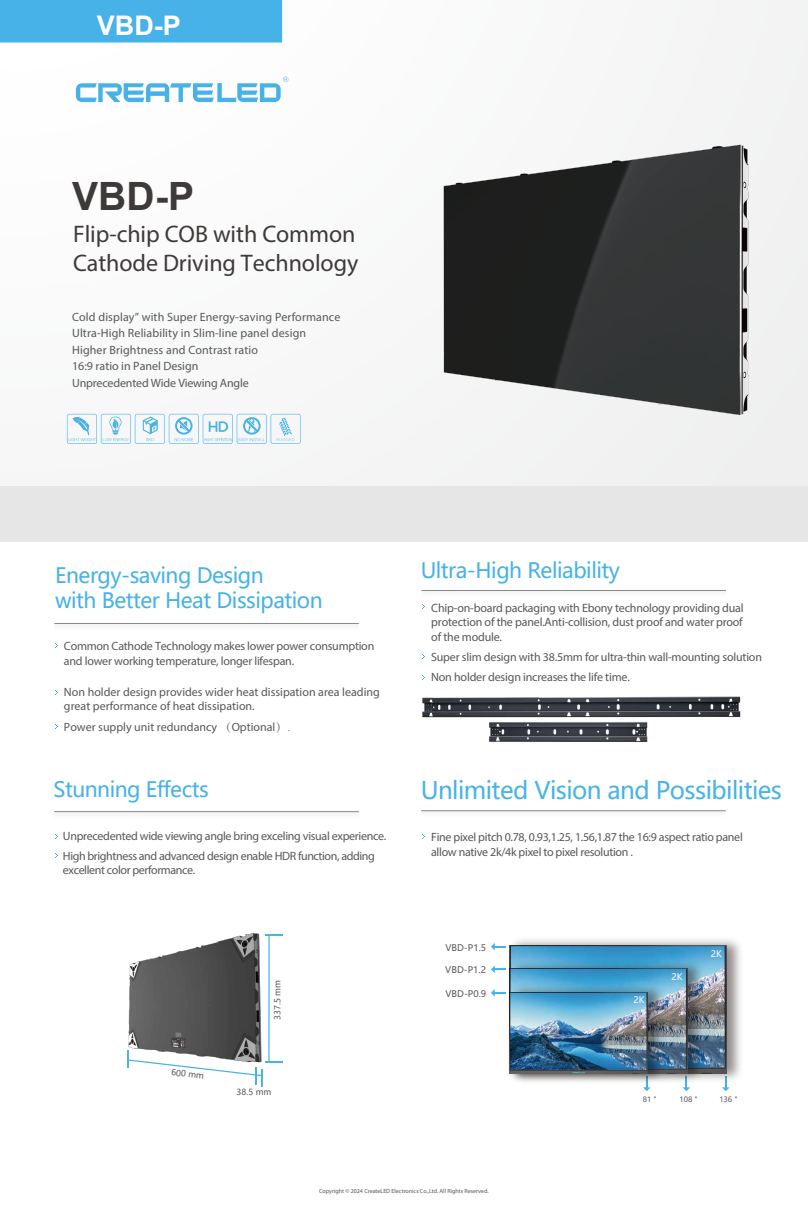
<style>
.page{position:relative;width:808px;height:1212px;background:#fff}
.page>*{position:absolute;margin:0;border:0;box-sizing:border-box;transform-origin:0 0}
.t1{font:700 39px "Arial";color:#3e3a39}
.t2{font:700 27px "Arial";color:#fff}
.t3{font:24px/28.8px "Myriad Pro";letter-spacing:-.005em;color:#3e3a39}
.t4{font:24px "Microsoft Ya Hei";letter-spacing:-.025em;color:#47b3e7}
.t5{font:21px/25.2px "Microsoft Ya Hei";letter-spacing:-.025em;color:#46b2e7}
.t6{font:12.15px/14.5px "Myriad Pro";letter-spacing:-.015em;color:#595757;text-align:justify}
.t7{font:12px/14.4px "Myriad Pro";letter-spacing:-.015em;color:#595757}
.t8{font:12px/16.5px "Myriad Pro";letter-spacing:.01em;color:#595757}
.t9{font:9px "Microsoft Ya Hei";color:#595757}
.t10{font:9px "Microsoft Ya Hei";color:#fff}
.t11{font:8.4px "Microsoft Ya Hei";color:#595757}
.t12{font:7.35px "Microsoft Ya Hei";color:#585757}
.t13{font:6px "Myriad Pro";color:#595757}
.s1{font-family:"Adobe Song Std";font-weight:300}
</style>
<div class="page">
<div style="left:0;top:0;width:808px;height:541px;background:#f8f8f8"></div>
<div style="left:0;top:486px;width:808px;height:55px;background:#e6e6e6"></div>
<svg style="left:76px;top:77px;width:213px;height:25px"></svg>
<svg style="left:67px;top:414px;width:234px;height:30px"></svg>
<div style="left:0;top:0;width:282px;height:43px;background:#46b2e7"></div>
<div style="left:54px;top:623px;width:305px;height:10px;background:#fafafa"></div>
<hr style="left:54px;top:623px;width:305px;height:1px;background:#898989">
<div style="left:421px;top:590px;width:305px;height:10px;background:#fafafa"></div>
<hr style="left:421px;top:590px;width:305px;height:1px;background:#898989">
<svg style="left:54px;top:812px;width:305px;height:1px"></svg>
<hr style="left:54px;top:811px;width:305px;height:1px;background:#898989">
<svg style="left:421px;top:811px;width:305px;height:1px"></svg>
<hr style="left:421px;top:810px;width:305px;height:1px;background:#898989">
<img style="left:443px;top:144px;width:306px;height:272px">
<img style="left:128px;top:933px;width:155px;height:117px">
<svg style="left:266px;top:934px;width:17px;height:1px"></svg>
<hr style="left:268px;top:935px;width:2px;height:126px;background:#47b3e7">
<svg style="left:127px;top:1050px;width:156px;height:37px"></svg>
<svg style="left:491px;top:965px;width:14px;height:8px"></svg>
<svg style="left:491px;top:989px;width:14px;height:7px"></svg>
<svg style="left:491px;top:943px;width:14px;height:7px"></svg>
<svg style="left:722px;top:1086px;width:8px;height:5px"></svg>
<svg style="left:682px;top:1086px;width:8px;height:5px"></svg>
<svg style="left:643px;top:1086px;width:8px;height:5px"></svg>
<img style="left:505px;top:939px;width:236px;height:147px">
<img style="left:509px;top:946px;width:217px;height:127px">
<img style="left:505px;top:956px;width:203px;height:130px">
<img style="left:509px;top:969px;width:178px;height:104px">
<img style="left:505px;top:979px;width:164px;height:107px">
<img style="left:509px;top:992px;width:139px;height:81px">
<img style="left:422px;top:696px;width:319px;height:46px">
<h2 class="t2" style="left:97px;top:6px;width:85px">VBD-P</h2>
<h1 class="t1" style="left:72px;top:169px;width:123px">VBD-P</h1>
<h3 class="t3" style="left:73px;top:220px;width:287px">Flip-chip COB with Common<br>Cathode Driving Technology</h3>
<p class="t8" style="left:72px;top:308px;width:270px">Cold display” with Super Energy-saving Performance Ultra-High Reliability in Slim-line panel design Higher Brightness and Contrast ratio<br>16:9 ratio in Panel Design<br>Unprecedented Wide Viewing Angle</p>
<h3 class="t5" style="left:55px;top:562px;width:269px">Energy-saving Design<br>with Better Heat Dissipation</h3>
<p class="t7" style="left:64px;top:639px;width:312px">Common Cathode Technology makes lower power consumption and lower working temperature, longer lifespan.</p>
<p class="t7" style="left:64px;top:684px;width:317px">Non holder design provides wider heat dissipation area leading great performance of heat dissipation.</p>
<p class="t7" style="left:64px;top:719px;width:228px">Power supply unit redundancy <span class="s1">（</span>Optional<span class="s1">）.</span></p>
<h3 class="t5" style="left:54px;top:776px;width:157px">Stunning Effects</h3>
<p class="t7" style="left:63px;top:828px;width:325px">Unprecedented wide viewing angle bring exceling visual experience.</p>
<p class="t7" style="left:63px;top:849px;width:314px">High brightness and advanced design enable HDR function, adding excellent color performance.</p>
<p class="t11" style="left:172px;top:1066px;width:34px;rotate:6deg">600 mm</p>
<p class="t11" style="left:272px;top:1020px;width:41px;rotate:-90deg">337.5 mm</p>
<p class="t11" style="left:237px;top:1086px;width:36px">38.5 mm</p>
<h3 class="t5" style="left:421px;top:557px;width:201px">Ultra-High Reliability</h3>
<p class="t6" style="left:431px;top:600px;width:314px">Chip-on-board packaging with Ebony technology providing dual protection of the panel.Anti-collision, dust proof and water proof of the module.</p>
<p class="t7" style="left:431px;top:646px;width:332px;line-height:20.5px">Super slim design with 38.5mm for ultra-thin wall-mounting solution<br>Non holder design increases the life time.</p>
<h3 class="t4" style="left:421px;top:774px;width:363px">Unlimited Vision and Possibilities</h3>
<p class="t7" style="left:431px;top:830px;width:313px">Fine pixel pitch 0.78, 0.93,1.25, 1.56,1.87 the 16:9 aspect ratio panel allow native 2k/4k pixel to pixel resolution .</p>
<p class="t9" style="left:445px;top:941px;width:42px">VBD-P1.5</p>
<p class="t9" style="left:445px;top:964px;width:42px">VBD-P1.2</p>
<p class="t9" style="left:445px;top:987px;width:42px">VBD-P0.9</p>
<p class="t10" style="left:633px;top:993px;width:12px">2K</p>
<p class="t10" style="left:671px;top:970px;width:12px">2K</p>
<p class="t10" style="left:711px;top:947px;width:12px">2K</p>
<p class="t12" style="left:643px;top:1094px;width:15px">81 "</p>
<p class="t12" style="left:679px;top:1094px;width:20px">108 "</p>
<p class="t12" style="left:719px;top:1094px;width:20px">136 "</p>
<p class="t13" style="left:319px;top:1187px;width:171px">Copyright © 2024 CreateLED Electronics Co.,Ltd. All Rights Reserved.</p>
</div>
